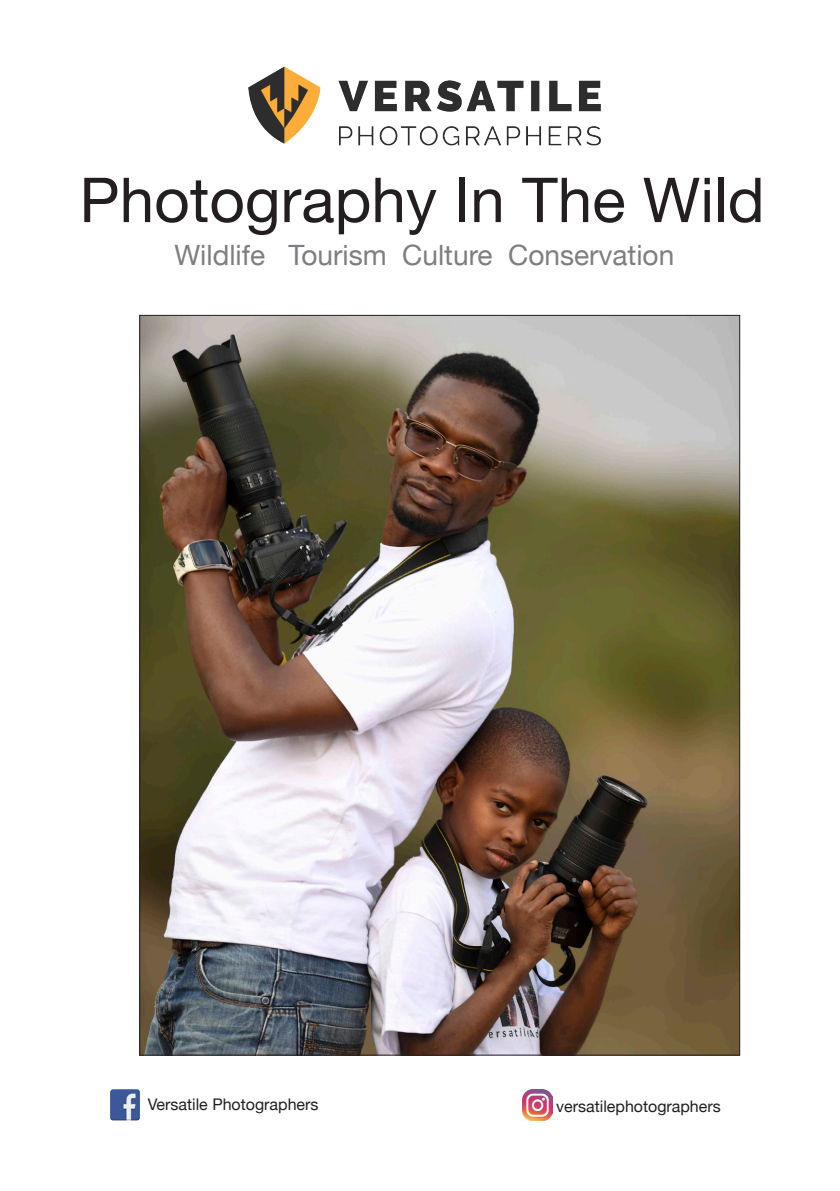
<style>
.page{position:relative;width:840px;height:1191px;background:#fff}
.page>*{position:absolute;margin:0;border:0;box-sizing:border-box;transform-origin:0 0}
.t1{font:62px "Helvetica Neue";color:#231f20}
.t2{font:28px "Helvetica Neue";color:#7c7e81}
.t3{font:16px "Helvetica Neue";color:#231f20}
</style>
<div class="page">
<img style="left:248px;top:66px;width:353px;height:80px">
<img style="left:110px;top:1089px;width:30px;height:32px">
<img style="left:522px;top:1090px;width:30px;height:30px">
<img style="left:141px;top:317px;width:596px;height:736px">
<p class="t1" style="left:79px;top:155px;width:686px">Photography In The Wild</p>
<p class="t2" style="left:174px;top:235px;width:501px">Wildlife Tourism Culture Conservation</p>
<p class="t3" style="left:148px;top:1093px;width:172px">Versatile Photographers</p>
<p class="t3" style="left:556px;top:1095px;width:166px">versatilephotographers</p>
</div>
